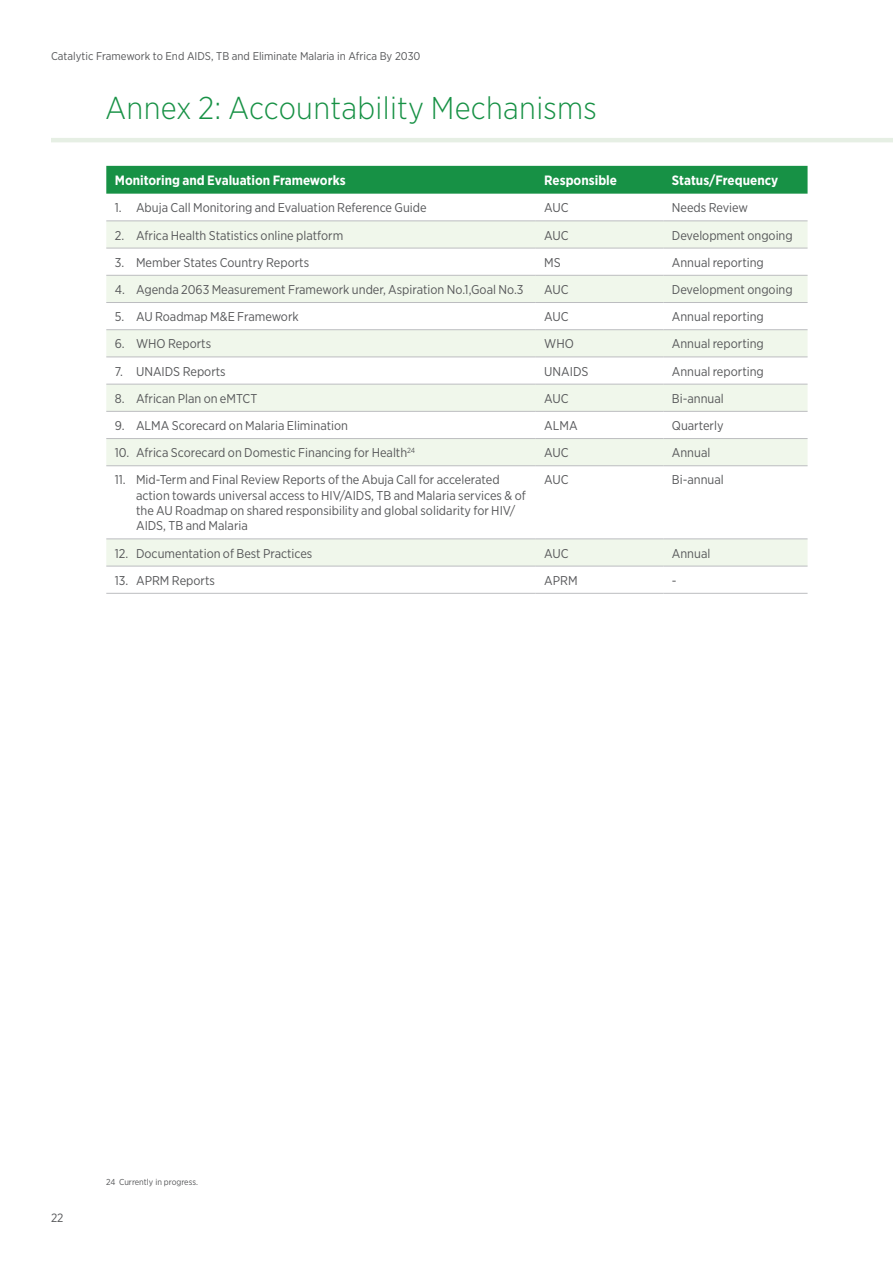
<style>
.page{position:relative;width:893px;height:1263px;background:#fff}
.page>*{position:absolute;margin:0;border:0;box-sizing:border-box;transform-origin:0 0}
.t1{font:300 31.5px "Gotham Narrow";letter-spacing:.01em;color:#179145}
.t2{font:700 13.5px "Gotham Narrow";color:#fff}
.t3{font:12.75px/15.3px "Gotham Narrow";color:#57585a}
.t4{font:12px "Gotham Narrow";color:#57585a}
.t5{font:11.25px "Gotham Narrow";color:#57585a}
.t6{font:8.7px "Gotham Narrow";color:#57585a}
</style>
<div class="page">
<hr style="left:51px;top:138px;width:842px;height:4px;background:#e6efe4">
<div style="left:106px;top:166px;width:701px;height:28px;background:#179145"></div>
<svg style="left:106px;top:221px;width:701px;height:345px"></svg>
<hr style="left:106px;top:220px;width:430px;height:1px;background:#bcbdc0">
<hr style="left:536px;top:220px;width:127px;height:1px;background:#bcbdc0">
<hr style="left:663px;top:220px;width:144px;height:1px;background:#bcbdc0">
<hr style="left:106px;top:248px;width:430px;height:1px;background:#bcbdc0">
<hr style="left:536px;top:248px;width:127px;height:1px;background:#bcbdc0">
<hr style="left:663px;top:248px;width:144px;height:1px;background:#bcbdc0">
<hr style="left:106px;top:275px;width:430px;height:1px;background:#bcbdc0">
<hr style="left:536px;top:275px;width:127px;height:1px;background:#bcbdc0">
<hr style="left:663px;top:275px;width:144px;height:1px;background:#bcbdc0">
<hr style="left:106px;top:302px;width:430px;height:1px;background:#bcbdc0">
<hr style="left:536px;top:302px;width:127px;height:1px;background:#bcbdc0">
<hr style="left:663px;top:302px;width:144px;height:1px;background:#bcbdc0">
<hr style="left:106px;top:329px;width:430px;height:1px;background:#bcbdc0">
<hr style="left:536px;top:329px;width:127px;height:1px;background:#bcbdc0">
<hr style="left:663px;top:329px;width:144px;height:1px;background:#bcbdc0">
<hr style="left:106px;top:357px;width:430px;height:1px;background:#bcbdc0">
<hr style="left:536px;top:357px;width:127px;height:1px;background:#bcbdc0">
<hr style="left:663px;top:357px;width:144px;height:1px;background:#bcbdc0">
<hr style="left:106px;top:384px;width:430px;height:1px;background:#bcbdc0">
<hr style="left:536px;top:384px;width:127px;height:1px;background:#bcbdc0">
<hr style="left:663px;top:384px;width:144px;height:1px;background:#bcbdc0">
<hr style="left:106px;top:411px;width:430px;height:1px;background:#bcbdc0">
<hr style="left:536px;top:411px;width:127px;height:1px;background:#bcbdc0">
<hr style="left:663px;top:411px;width:144px;height:1px;background:#bcbdc0">
<hr style="left:106px;top:438px;width:430px;height:1px;background:#bcbdc0">
<hr style="left:536px;top:438px;width:127px;height:1px;background:#bcbdc0">
<hr style="left:663px;top:438px;width:144px;height:1px;background:#bcbdc0">
<hr style="left:106px;top:465px;width:430px;height:1px;background:#bcbdc0">
<hr style="left:536px;top:465px;width:127px;height:1px;background:#bcbdc0">
<hr style="left:663px;top:465px;width:144px;height:1px;background:#bcbdc0">
<hr style="left:106px;top:538px;width:430px;height:1px;background:#bcbdc0">
<hr style="left:536px;top:538px;width:127px;height:1px;background:#bcbdc0">
<hr style="left:663px;top:538px;width:144px;height:1px;background:#bcbdc0">
<hr style="left:106px;top:566px;width:430px;height:1px;background:#bcbdc0">
<hr style="left:536px;top:566px;width:127px;height:1px;background:#bcbdc0">
<hr style="left:663px;top:566px;width:144px;height:1px;background:#bcbdc0">
<hr style="left:106px;top:593px;width:430px;height:1px;background:#bcbdc0">
<hr style="left:536px;top:593px;width:127px;height:1px;background:#bcbdc0">
<hr style="left:663px;top:593px;width:144px;height:1px;background:#bcbdc0">
<p class="t5" style="left:51px;top:49px;width:371px">Catalytic Framework to End AIDS, TB and Eliminate Malaria in Africa By 2030</p>
<h1 class="t1" style="left:105px;top:88px;width:493px">Annex 2: Accountability Mechanisms</h1>
<p class="t2" style="left:115px;top:172px;width:232px">Monitoring and Evaluation Frameworks</p>
<p class="t2" style="left:544px;top:172px;width:74px">Responsible</p>
<p class="t2" style="left:672px;top:172px;width:108px">Status/Frequency</p>
<p class="t3" style="left:115px;top:200px;width:313px">1. Abuja Call Monitoring and Evaluation Reference Guide</p>
<p class="t3" style="left:544px;top:200px;width:26px">AUC</p>
<p class="t3" style="left:672px;top:200px;width:78px">Needs Review</p>
<p class="t3" style="left:115px;top:227px;width:230px">2. Africa Health Statistics online platform</p>
<p class="t3" style="left:544px;top:227px;width:26px">AUC</p>
<p class="t3" style="left:672px;top:227px;width:122px">Development ongoing</p>
<p class="t3" style="left:115px;top:254px;width:196px">3. Member States Country Reports</p>
<p class="t3" style="left:544px;top:254px;width:18px">MS</p>
<p class="t3" style="left:672px;top:254px;width:93px">Annual reporting</p>
<p class="t3" style="left:115px;top:282px;width:410px">4. Agenda 2063 Measurement Framework under, Aspiration No.1,Goal No.3</p>
<p class="t3" style="left:544px;top:282px;width:26px">AUC</p>
<p class="t3" style="left:672px;top:282px;width:122px">Development ongoing</p>
<p class="t3" style="left:115px;top:309px;width:185px">5. AU Roadmap M&amp;E Framework</p>
<p class="t3" style="left:544px;top:309px;width:26px">AUC</p>
<p class="t3" style="left:672px;top:309px;width:93px">Annual reporting</p>
<p class="t3" style="left:115px;top:336px;width:98px">6. WHO Reports</p>
<p class="t3" style="left:544px;top:336px;width:31px">WHO</p>
<p class="t3" style="left:672px;top:336px;width:93px">Annual reporting</p>
<p class="t3" style="left:115px;top:363px;width:112px">7. UNAIDS Reports</p>
<p class="t3" style="left:544px;top:363px;width:46px">UNAIDS</p>
<p class="t3" style="left:672px;top:363px;width:93px">Annual reporting</p>
<p class="t3" style="left:115px;top:390px;width:144px">8. African Plan on eMTCT</p>
<p class="t3" style="left:544px;top:390px;width:26px">AUC</p>
<p class="t3" style="left:672px;top:390px;width:53px">Bi-annual</p>
<p class="t3" style="left:115px;top:418px;width:235px">9. ALMA Scorecard on Malaria Elimination</p>
<p class="t3" style="left:544px;top:418px;width:35px">ALMA</p>
<p class="t3" style="left:672px;top:418px;width:53px">Quarterly</p>
<p class="t3" style="left:115px;top:445px;width:302px">10. Africa Scorecard on Domestic Financing for Health<sup>24</sup></p>
<p class="t3" style="left:544px;top:445px;width:26px">AUC</p>
<p class="t3" style="left:672px;top:445px;width:40px">Annual</p>
<p class="t3" style="left:136px;top:472px;width:391px;text-indent:-21px">11. Mid-Term and Final Review Reports of the Abuja Call for accelerated action towards universal access to HIV/AIDS, TB and Malaria services &amp; of the AU Roadmap on shared responsibility and global solidarity for HIV/ AIDS, TB and Malaria</p>
<p class="t3" style="left:544px;top:472px;width:26px">AUC</p>
<p class="t3" style="left:672px;top:472px;width:53px">Bi-annual</p>
<p class="t3" style="left:115px;top:545px;width:199px">12. Documentation of Best Practices</p>
<p class="t3" style="left:544px;top:545px;width:26px">AUC</p>
<p class="t3" style="left:672px;top:545px;width:40px">Annual</p>
<p class="t3" style="left:115px;top:572px;width:102px">13. APRM Reports</p>
<p class="t3" style="left:544px;top:572px;width:35px">APRM</p>
<p class="t3" style="left:672px;top:572px;width:6px">-</p>
<p class="t4" style="left:51px;top:1210px;width:14px">22</p>
<p class="t6" style="left:106px;top:1176px;width:93px">24 Currently in progress.</p>
</div>
